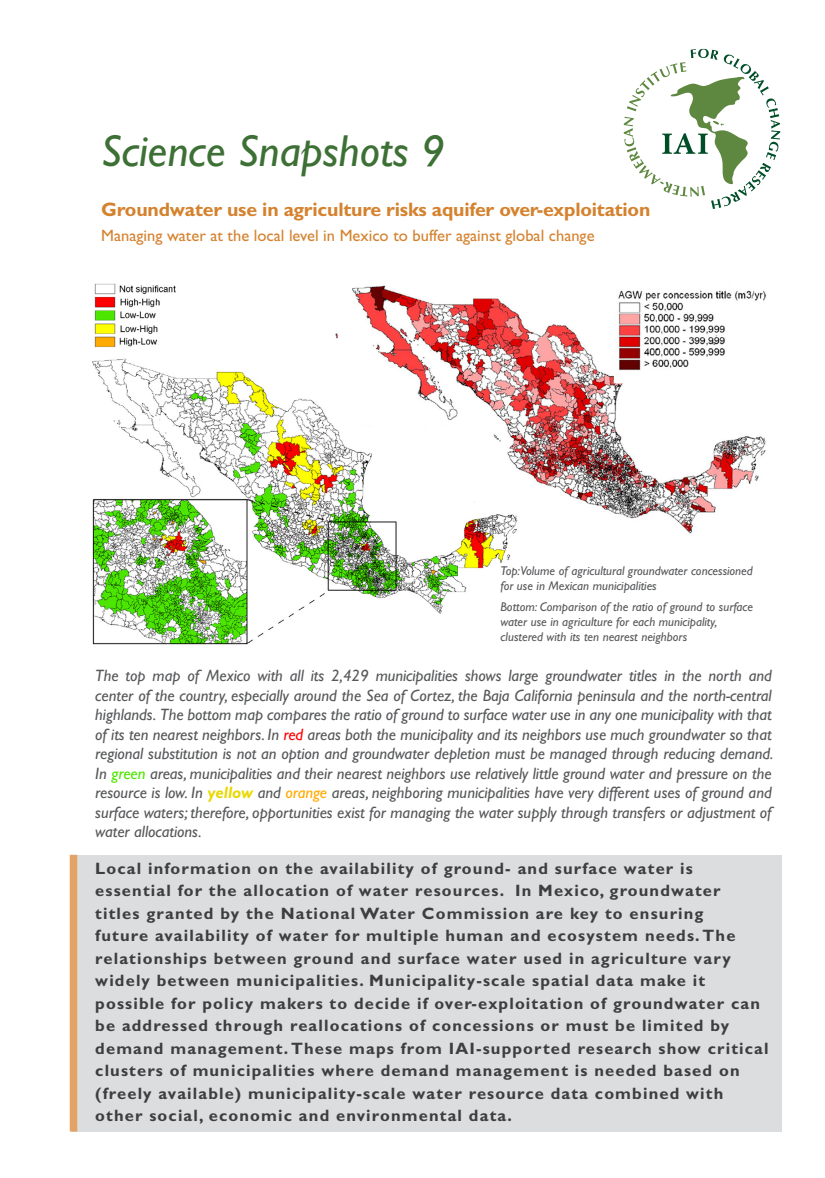
<style>
.page{position:relative;width:825px;height:1178px;background:#fff}
.page>*{position:absolute;margin:0;border:0;box-sizing:border-box;transform-origin:0 0}
.Body_Copy{font:italic 45px "Gill Sans";color:#3d7035}
.t1{font:700 19.5px "Gill Sans";letter-spacing:-.01em;color:#d5822e}
.t2{font:italic 16.5px/19.5px "Gill Sans";color:#57585a;text-align:justify}
.Body_Copy-2{font:700 16.5px/22.5px "Gill Sans";letter-spacing:.07em;color:#3e3e3f}
.t3{font:16.5px "Gill Sans";color:#d5822e}
.Body_Copy-3{font:italic 12.75px/15px "Gill Sans";color:#57585a}
.s1{color:#fe0000}
.s2{color:#4de600}
.s3{font-weight:700;color:#e9d800}
.s4{color:#ffaa01}
</style>
<div class="page">
<div style="left:72px;top:855px;width:709px;height:276px;background:#dcdddf"></div>
<svg style="left:623px;top:49px;width:157px;height:160px"></svg>
<div style="left:70px;top:855px;width:7px;height:276px;background:#e4a366"></div>
<img style="left:92px;top:283px;width:674px;height:362px">
<p class="Body_Copy" style="left:101px;top:125px;width:345px">Science Snapshots 9</p>
<p class="t1" style="left:101px;top:198px;width:551px">Groundwater use in agriculture risks aquifer over-exploitation</p>
<p class="t3" style="left:101px;top:226px;width:495px">Managing water at the local level in Mexico to buffer against global change</p>
<p class="Body_Copy-3" style="left:500px;top:563px;width:254px">Top:Volume of agricultural groundwater concessioned for use in Mexican municipalities</p>
<p class="Body_Copy-3" style="left:500px;top:599px;width:254px">Bottom: Comparison of the ratio of ground to surface water use in agriculture for each municipality, clustered with its ten nearest neighbors</p>
<p class="t2" style="left:95px;top:666px;width:680px">The top map of Mexico with all its 2,429 municipalities shows large groundwater titles in the north and center of the country, especially around the Sea of Cortez, the Baja California peninsula and the north-central highlands. The bottom map compares the ratio of ground to surface water use in any one municipality with that of its ten nearest neighbors. In <span class="s1">red</span> areas both the municipality and its neighbors use much groundwater so that regional substitution is not an option and groundwater depletion must be managed through reducing demand.<br>In <span class="s2">green</span> areas, municipalities and their nearest neighbors use relatively little ground water and pressure on the resource is low. In <span class="s3">yellow</span> and <span class="s4">orange</span> areas, neighboring municipalities have very different uses of ground and surface waters; therefore, opportunities exist for managing the water supply through transfers or adjustment of water allocations.</p>
<p class="Body_Copy-2" style="left:95px;top:857px;width:675px">Local information on the availability of ground- and surface water is essential for the allocation of water resources. In Mexico, groundwater titles granted by the National Water Commission are key to ensuring<br>future availability of water for multiple human and ecosystem needs. The relationships between ground and surface water used in agriculture vary widely between municipalities. Municipality-scale spatial data make it possible for policy makers to decide if over-exploitation of groundwater can be addressed through reallocations of concessions or must be limited by demand management. These maps from IAI-supported research show critical clusters of municipalities where demand management is needed based on (freely available) municipality-scale water resource data combined with other social, economic and environmental data.</p>
</div>
